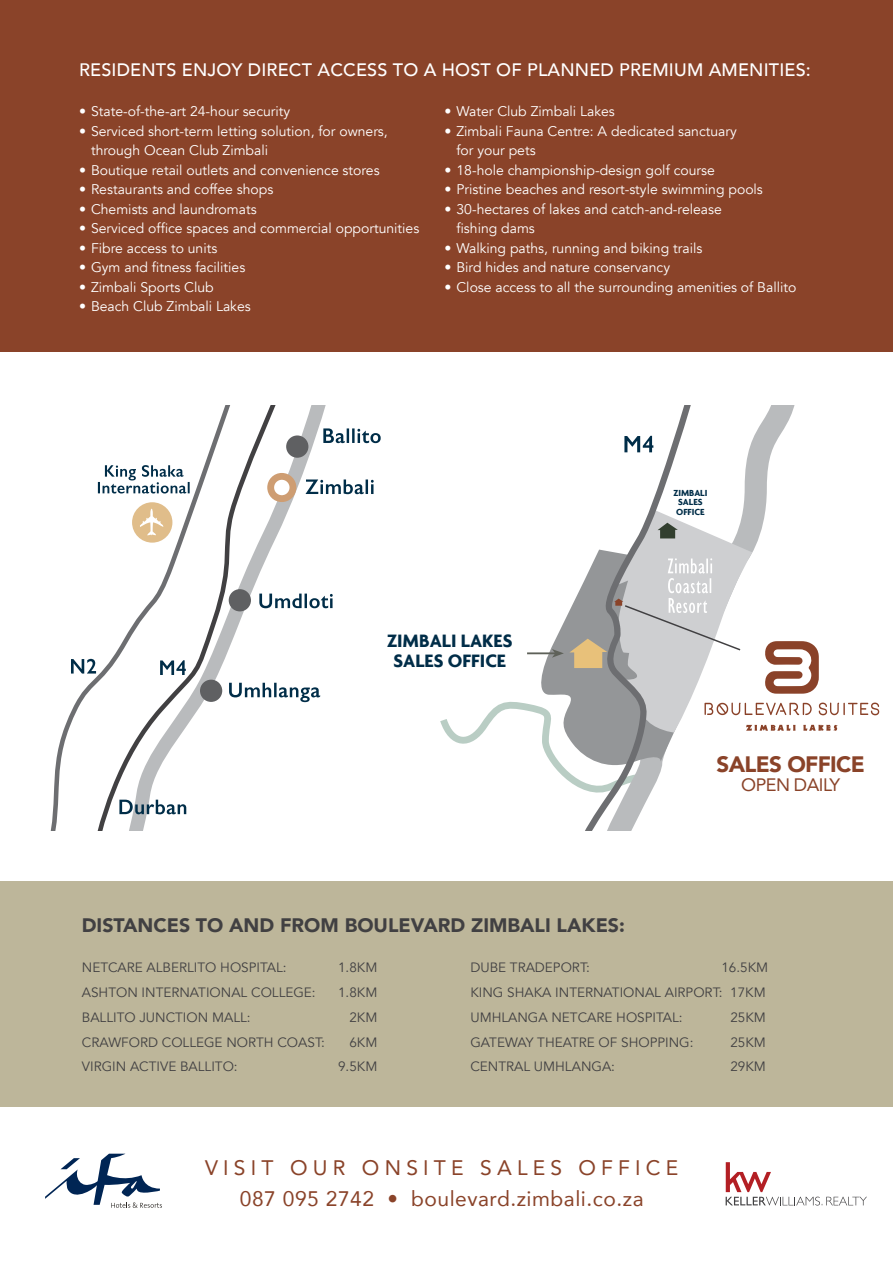
<style>
.page{position:relative;width:893px;height:1263px;background:#fff}
.page>*{position:absolute;margin:0;border:0;box-sizing:border-box;transform-origin:0 0}
.t1{font:900 22.35px "Avenir";letter-spacing:-.03em;color:#8a4329}
.t2{font:21px/31.5px "Avenir";letter-spacing:.025em;color:#8a4329;text-align:center}
.t3{font:900 19.5px "Avenir";color:#414042}
.t4{font:700 19.35px/19.4px "Agenda";color:#002d48;text-align:center}
.t5{font:500 18px "Avenir";letter-spacing:.01em;color:#fff}
.t6{font:18px "Avenir";letter-spacing:-.03em;color:#8a4329}
.t7{font:13.95px/19.5px "Avenir";color:#fff}
.t8{font:13.5px/24.8px "Avenir";color:#414042}
.t9{font:700 9.45px/9.4px "Agenda";color:#002d48}
</style>
<div class="page">
<svg style="left:286px;top:405px;width:47px;height:298px"></svg>
<svg style="left:240px;top:405px;width:46px;height:278px"></svg>
<svg style="left:50px;top:405px;width:190px;height:426px"></svg>
<svg style="left:229px;top:683px;width:91px;height:19px"></svg>
<svg style="left:259px;top:594px;width:74px;height:14px"></svg>
<svg style="left:305px;top:479px;width:69px;height:15px"></svg>
<svg style="left:323px;top:428px;width:58px;height:15px"></svg>
<svg style="left:98px;top:465px;width:92px;height:28px"></svg>
<svg style="left:71px;top:659px;width:25px;height:14px"></svg>
<svg style="left:160px;top:660px;width:26px;height:15px"></svg>
<div style="left:286px;top:435px;width:22px;height:23px;background:#5f6062;border-radius:50%"></div>
<div style="left:229px;top:589px;width:22px;height:22px;background:#5f6062;border-radius:50%"></div>
<div style="left:200px;top:680px;width:22px;height:22px;background:#5f6062;border-radius:50%"></div>
<div style="left:271px;top:476px;width:22px;height:23px;background:#fff;border-radius:50%"></div>
<div style="left:267px;top:473px;width:29px;height:29px;border:7px solid #ce9d72;border-radius:50%"></div>
<svg style="left:743px;top:405px;width:52px;height:105px"></svg>
<svg style="left:585px;top:405px;width:106px;height:426px"></svg>
<svg style="left:119px;top:800px;width:67px;height:14px"></svg>
<div style="left:0;top:881px;width:893px;height:226px;background:#bdb69a"></div>
<div style="left:0;top:0;width:893px;height:352px;background:#8a4329"></div>
<svg style="left:45px;top:1154px;width:117px;height:54px"></svg>
<svg style="left:726px;top:1162px;width:141px;height:43px"></svg>
<svg style="left:440px;top:510px;width:439px;height:299px"></svg>
<p class="t5" style="left:79px;top:54px;width:733px">RESIDENTS ENJOY DIRECT ACCESS TO A HOST OF PLANNED PREMIUM AMENITIES:</p>
<p class="t7" style="left:79px;top:102px;width:213px">• State-of-the-art 24-hour security</p>
<p class="t7" style="left:91px;top:121px;width:298px;text-indent:-12px">• Serviced short-term letting solution, for owners, through Ocean Club Zimbali</p>
<p class="t7" style="left:79px;top:160px;width:302px">• Boutique retail outlets and convenience stores</p>
<p class="t7" style="left:79px;top:180px;width:196px">• Restaurants and coffee shops</p>
<p class="t7" style="left:79px;top:199px;width:179px">• Chemists and laundromats</p>
<p class="t7" style="left:79px;top:219px;width:342px">• Serviced office spaces and commercial opportunities</p>
<p class="t7" style="left:79px;top:238px;width:140px">• Fibre access to units</p>
<p class="t7" style="left:79px;top:258px;width:168px">• Gym and fitness facilities</p>
<p class="t7" style="left:79px;top:277px;width:136px">• Zimbali Sports Club</p>
<p class="t7" style="left:79px;top:297px;width:173px">• Beach Club Zimbali Lakes</p>
<p class="t7" style="left:444px;top:102px;width:172px">• Water Club Zimbali Lakes</p>
<p class="t7" style="left:456px;top:121px;width:282px;text-indent:-12px">• Zimbali Fauna Centre: A dedicated sanctuary for your pets</p>
<p class="t7" style="left:444px;top:160px;width:272px">• 18-hole championship-design golf course</p>
<p class="t7" style="left:444px;top:180px;width:320px">• Pristine beaches and resort-style swimming pools</p>
<p class="t7" style="left:456px;top:199px;width:267px;text-indent:-12px">• 30-hectares of lakes and catch-and-release fishing dams</p>
<p class="t7" style="left:444px;top:238px;width:259px">• Walking paths, running and biking trails</p>
<p class="t7" style="left:444px;top:258px;width:227px">• Bird hides and nature conservancy</p>
<p class="t7" style="left:444px;top:277px;width:353px">• Close access to all the surrounding amenities of Ballito</p>
<h3 class="t4" style="left:387px;top:631px;width:127px">ZIMBALI LAKES<br>SALES OFFICE</h3>
<p class="t9" style="left:673px;top:488px;width:36px">ZIMBALI<br>SALES<br>OFFICE</p>
<h1 class="t1" style="left:717px;top:745px;width:150px">SALES OFFICE</h1>
<p class="t6" style="left:741px;top:770px;width:100px">OPEN DAILY</p>
<h3 class="t3" style="left:82px;top:908px;width:545px">DISTANCES TO AND FROM BOULEVARD ZIMBALI LAKES:</h3>
<p class="t8" style="left:82px;top:956px;width:206px">NETCARE ALBERLITO HOSPITAL:</p>
<p class="t8" style="left:338px;top:956px;width:41px">1.8KM</p>
<p class="t8" style="left:82px;top:980px;width:235px">ASHTON INTERNATIONAL COLLEGE:</p>
<p class="t8" style="left:338px;top:980px;width:41px">1.8KM</p>
<p class="t8" style="left:82px;top:1005px;width:170px">BALLITO JUNCTION MALL:</p>
<p class="t8" style="left:349px;top:1005px;width:30px">2KM</p>
<p class="t8" style="left:82px;top:1030px;width:245px">CRAWFORD COLLEGE NORTH COAST:</p>
<p class="t8" style="left:349px;top:1030px;width:30px">6KM</p>
<p class="t8" style="left:82px;top:1055px;width:157px">VIRGIN ACTIVE BALLITO:</p>
<p class="t8" style="left:338px;top:1055px;width:41px">9.5KM</p>
<p class="t8" style="left:470px;top:956px;width:121px">DUBE TRADEPORT:</p>
<p class="t8" style="left:470px;top:956px;width:299px;text-indent:251px">16.5KM<br>KING SHAKA INTERNATIONAL AIRPORT: 17KM<br>UMHLANGA NETCARE HOSPITAL:</p>
<p class="t8" style="left:730px;top:1005px;width:37px">25KM</p>
<p class="t8" style="left:470px;top:1030px;width:225px">GATEWAY THEATRE OF SHOPPING:</p>
<p class="t8" style="left:730px;top:1030px;width:37px">25KM</p>
<p class="t8" style="left:470px;top:1055px;width:146px">CENTRAL UMHLANGA:</p>
<p class="t8" style="left:730px;top:1055px;width:37px">29KM</p>
<h2 class="t2" style="left:205px;top:1151px;width:475px">VISIT OUR ONSITE SALES OFFICE<br>087 095 2742 • boulevard.zimbali.co.za</h2>
</div>
